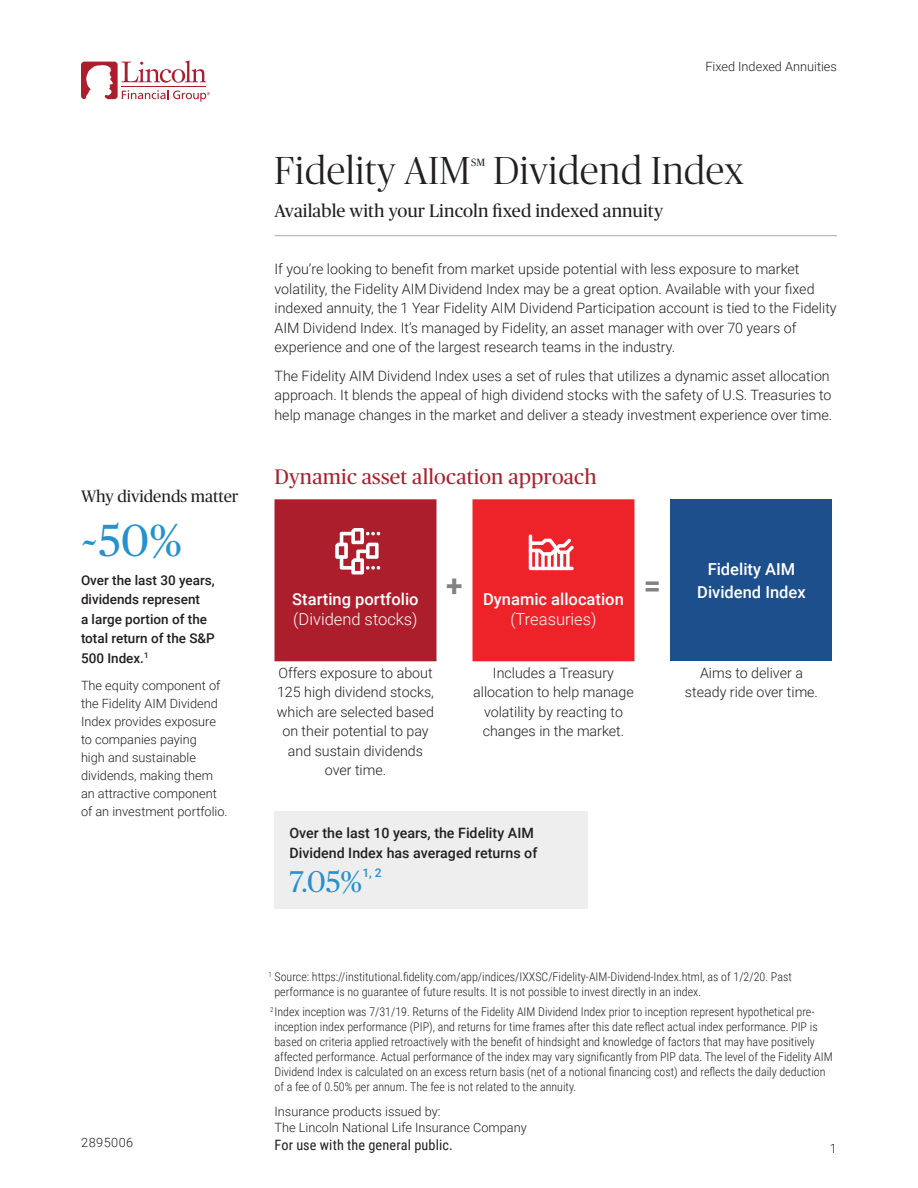
<style>
.page{position:relative;width:918px;height:1188px;background:#fff}
.page>*{position:absolute;margin:0;border:0;box-sizing:border-box;transform-origin:0 0}
.t1{font:45px "Publico Headline";color:#2691d0}
.t2{font:300 39px "Publico Banner";letter-spacing:.02em;color:#231f20}
.t3{font:30px "Publico Headline";color:#2691d0}
.t4{font:700 30px "Roboto";color:#808285}
.t5{font:21px "Publico Headline";letter-spacing:.01em;color:#ad1e2c}
.t6{font:18px "Publico Headline";letter-spacing:.005em;color:#231f20}
.t7{font:500 16.5px/22.5px "Roboto";color:#fff;text-align:center}
.t8{font:300 16.5px "Roboto";color:#fff}
.t9{font:16.5px "Publico Headline";color:#231f20}
.t10{font:300 14.25px/19.5px "Roboto";color:#231f20;text-align:center}
.t11{font:500 14.25px/19.5px "Roboto";color:#231f20}
.t12{font:14.25px "Roboto Condensed";letter-spacing:.01em;color:#231f20}
.t13{font:500 13.5px/19.5px "Roboto";color:#231f20}
.t14{font:300 12.75px/18px "Roboto";color:#231f20}
.t15{font:300 12.75px "Roboto";letter-spacing:.035em;color:#231f20}
.t16{font:300 12px/15px "Roboto Condensed";color:#231f20}
.t17{font:500 12px "Roboto";color:#2691d0}
.t18{font:10.5px "Publico Headline";color:#231f20}
</style>
<div class="page">
<hr style="left:274px;top:235px;width:563px;height:1px;background:#a8a9ad">
<div style="left:670px;top:499px;width:162px;height:162px;background:#1e4f8d"></div>
<svg style="left:274px;top:499px;width:162px;height:162px;background:#b12936"></svg>
<div style="left:472px;top:499px;width:162px;height:162px;background:#ee2229"></div>
<hr style="left:535px;top:549px;width:3px;height:21px;background:#fff;border-radius:2px">
<svg style="left:541px;top:552px;width:4px;height:18px"></svg>
<svg style="left:547px;top:552px;width:4px;height:18px"></svg>
<hr style="left:554px;top:549px;width:3px;height:21px;background:#fff;border-radius:2px">
<hr style="left:560px;top:551px;width:3px;height:19px;background:#fff;border-radius:2px">
<svg style="left:566px;top:550px;width:4px;height:20px"></svg>
<div style="left:274px;top:812px;width:314px;height:97px;background:#eeeeef"></div>
<svg style="left:81px;top:60px;width:129px;height:42px"></svg>
<p class="t14" style="left:705px;top:57px;width:133px">Fixed Indexed Annuities</p>
<p class="t9" style="left:81px;top:485px;width:159px">Why dividends matter</p>
<h1 class="t1" style="left:81px;top:509px;width:103px">~50%</h1>
<p class="t13" style="left:81px;top:570px;width:135px">Over the last 30 years, dividends represent<br>a large portion of the total return of the S&amp;P<br>500 Index.<sup>1</sup></p>
<p class="t14" style="left:81px;top:676px;width:148px">The equity component of the Fidelity AIM Dividend<br>Index provides exposure to companies paying<br>high and sustainable dividends, making them an attractive component of an investment portfolio.</p>
<h2 class="t2" style="left:274px;top:145px;width:197px">Fidelity AIM</h2>
<p class="t18" style="left:471px;top:155px;width:15px">SM</p>
<h2 class="t2" style="left:494px;top:145px;width:252px">Dividend Index</h2>
<p class="t6" style="left:274px;top:198px;width:390px">Available with your Lincoln fixed indexed annuity</p>
<p class="t10" style="left:274px;top:259px;width:564px;text-align:left">If you’re looking to benefit from market upside potential with less exposure to market volatility, the Fidelity AIMDividend Index may be a great option. Available with your fixed indexed annuity, the 1 Year Fidelity AIM Dividend Participation account is tied to the Fidelity AIM Dividend Index. It’s managed by Fidelity, an asset manager with over 70 years of experience and one of the largest research teams in the industry.</p>
<p class="t10" style="left:274px;top:365px;width:559px;text-align:left">The Fidelity AIM Dividend Index uses a set of rules that utilizes a dynamic asset allocation approach. It blends the appeal of high dividend stocks with the safety of U.S. Treasuries to help manage changes in the market and deliver a steady investment experience over time.</p>
<h3 class="t5" style="left:274px;top:462px;width:324px">Dynamic asset allocation approach</h3>
<p class="t7" style="left:292px;top:587px;width:128px">Starting portfolio</p>
<p class="t8" style="left:293px;top:607px;width:126px">(Dividend stocks)</p>
<h3 class="t4" style="left:446px;top:564px;width:18px">+</h3>
<h3 class="t4" style="left:644px;top:564px;width:19px">=</h3>
<p class="t7" style="left:483px;top:587px;width:142px">Dynamic allocation</p>
<p class="t8" style="left:510px;top:607px;width:88px">(Treasuries)</p>
<p class="t7" style="left:697px;top:558px;width:110px">Fidelity AIM<br>Dividend Index</p>
<p class="t10" style="left:277px;top:663px;width:159px">Offers exposure to about<br>125 high dividend stocks, which are selected based on their potential to pay and sustain dividends over time.</p>
<p class="t10" style="left:473px;top:663px;width:162px">Includes a Treasury allocation to help manage volatility by reacting to changes in the market.</p>
<p class="t10" style="left:685px;top:663px;width:135px">Aims to deliver a steady ride over time.</p>
<p class="t11" style="left:290px;top:823px;width:249px">Over the last 10 years, the Fidelity AIM<br>Dividend Index has averaged returns of</p>
<h3 class="t3" style="left:290px;top:860px;width:74px">7.05%</h3>
<p class="t17" style="left:362px;top:864px;width:21px">1, 2</p>
<p class="t15" style="left:81px;top:1133px;width:54px">2895006</p>
<p class="t16" style="left:274px;top:969px;width:519px;text-indent:-6px"><sup>1</sup> Source: https://institutional.fidelity.com/app/indices/IXXSC/Fidelity-AIM-Dividend-Index.html, as of 1/2/20. Past performance is no guarantee of future results. It is not possible to invest directly in an index.</p>
<p class="t16" style="left:274px;top:1004px;width:560px;text-indent:-4px"><sup>2</sup> Index inception was 7/31/19. Returns of the Fidelity AIM Dividend Index prior to inception represent hypothetical pre&shy;inception index performance (PIP), and returns for time frames after this date reflect actual index performance. PIP is based on criteria applied retroactively with the benefit of hindsight and knowledge of factors that may have positively affected performance. Actual performance of the index may vary significantly from PIP data. The level of the Fidelity AIM Dividend Index is calculated on an excess return basis (net of a notional financing cost) and reflects the daily deduction of a fee of 0.50% per annum. The fee is not related to the annuity.</p>
<p class="t14" style="left:275px;top:1103px;width:254px;line-height:16.5px">Insurance products issued by:<br>The Lincoln National Life Insurance Company</p>
<p class="t12" style="left:274px;top:1134px;width:180px">For use with the general public.</p>
<p class="t14" style="left:830px;top:1139px;width:9px">1</p>
</div>
